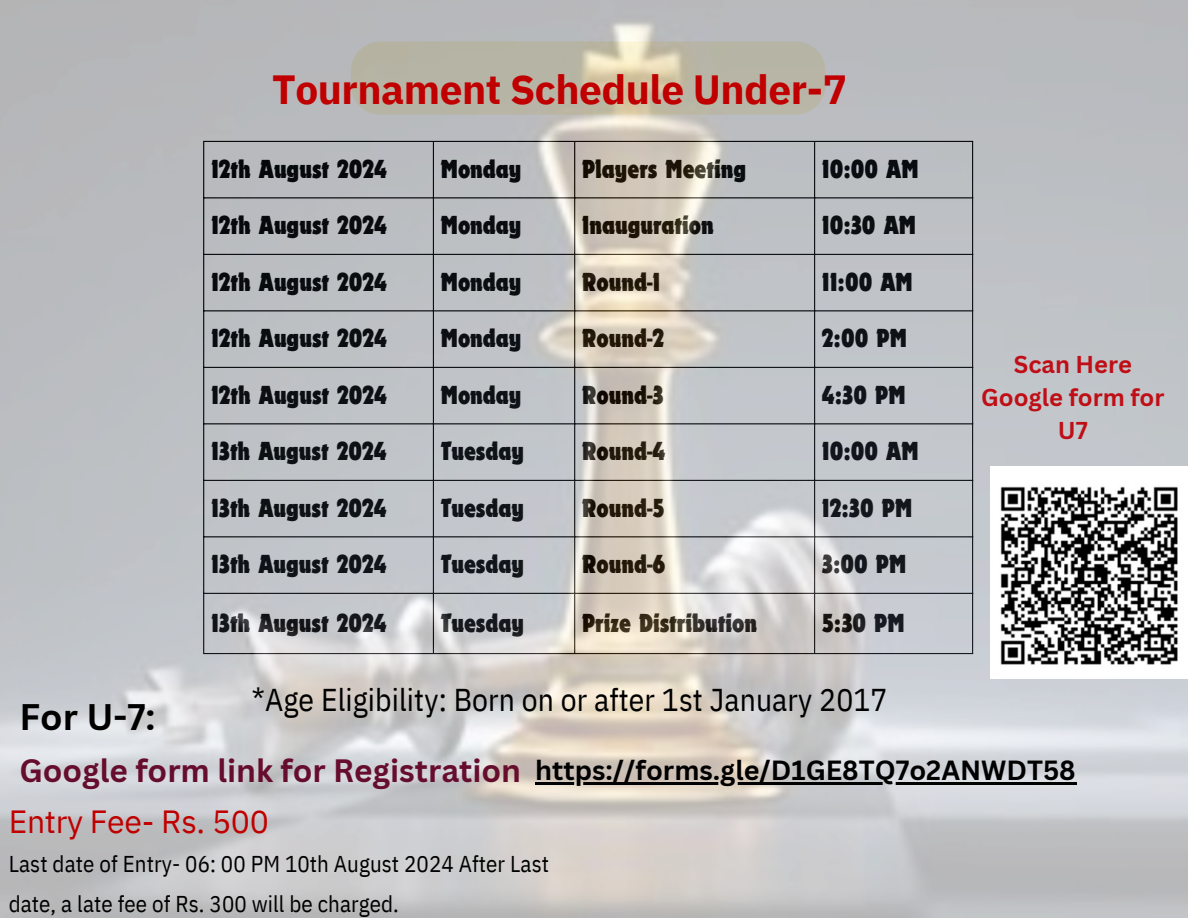
<style>
.page{position:relative;width:1188px;height:918px;background:#fff}
.page>*{position:absolute;margin:0;border:0;box-sizing:border-box;transform-origin:0 0}
.t1{font:700 40.65px "IBM Plex Sans";letter-spacing:-.01em;color:#c00000}
.t2{font:700 36px "Canva Sans";color:#000}
.t3{font:31.95px "IBM Plex Sans";letter-spacing:-.01em;color:#c00000}
.t4{font:31.5px "IBM Plex Sans Cond";letter-spacing:.005em;color:#000}
.t5{font:700 31.5px "Canva Sans";color:#660d2d}
.t6{font:700 condensed 27px "Dynamo Com";color:#000}
.t7{font:700 27px "Canva Sans";color:#000}
.t8{font:700 23.7px/32.7px "Canva Sans";color:#bf0e15;text-align:center}
.t9{font:22.8px "IBM Plex Sans Cond";letter-spacing:.005em;color:#000}
</style>
<div class="page">
<img style="left:0;top:0;width:1188px;height:918px">
<hr style="left:535px;top:782px;width:541px;height:3px;background:#000">
<img style="left:990px;top:467px;width:198px;height:211px">
<p class="t1" style="left:272px;top:63px;width:577px">Tournament Schedule Under-7</p>
<p class="t6" style="left:211px;top:153px;width:178px">12th August 2024</p>
<p class="t6" style="left:441px;top:153px;width:82px">Monday</p>
<h1 class="t6" style="left:582px;top:153px;width:166px">Players Meeting</h1>
<p class="t6" style="left:822px;top:153px;width:98px">10:00 AM</p>
<p class="t6" style="left:211px;top:210px;width:178px">12th August 2024</p>
<p class="t6" style="left:441px;top:210px;width:82px">Monday</p>
<p class="t6" style="left:582px;top:210px;width:133px">Inauguration</p>
<p class="t6" style="left:822px;top:210px;width:96px">10:30 AM</p>
<p class="t6" style="left:211px;top:266px;width:178px">12th August 2024</p>
<p class="t6" style="left:441px;top:266px;width:82px">Monday</p>
<p class="t6" style="left:582px;top:266px;width:80px">Round-1</p>
<p class="t6" style="left:822px;top:266px;width:92px">11:00 AM</p>
<p class="t6" style="left:211px;top:323px;width:178px">12th August 2024</p>
<p class="t6" style="left:441px;top:323px;width:82px">Monday</p>
<p class="t6" style="left:582px;top:323px;width:84px">Round-2</p>
<p class="t6" style="left:822px;top:323px;width:87px">2:00 PM</p>
<p class="t6" style="left:211px;top:379px;width:178px">12th August 2024</p>
<p class="t6" style="left:441px;top:379px;width:82px">Monday</p>
<p class="t6" style="left:582px;top:379px;width:83px">Round-3</p>
<p class="t6" style="left:822px;top:379px;width:85px">4:30 PM</p>
<p class="t6" style="left:211px;top:436px;width:177px">13th August 2024</p>
<p class="t6" style="left:441px;top:436px;width:85px">Tuesday</p>
<p class="t6" style="left:582px;top:436px;width:85px">Round-4</p>
<p class="t6" style="left:822px;top:436px;width:98px">10:00 AM</p>
<p class="t6" style="left:211px;top:492px;width:177px">13th August 2024</p>
<p class="t6" style="left:441px;top:492px;width:85px">Tuesday</p>
<p class="t6" style="left:582px;top:492px;width:84px">Round-5</p>
<p class="t6" style="left:822px;top:492px;width:92px">12:30 PM</p>
<p class="t6" style="left:211px;top:549px;width:177px">13th August 2024</p>
<p class="t6" style="left:441px;top:549px;width:85px">Tuesday</p>
<p class="t6" style="left:582px;top:549px;width:85px">Round-6</p>
<p class="t6" style="left:822px;top:549px;width:86px">3:00 PM</p>
<p class="t6" style="left:211px;top:607px;width:177px">13th August 2024</p>
<p class="t6" style="left:441px;top:607px;width:85px">Tuesday</p>
<p class="t6" style="left:582px;top:607px;width:176px">Prize Distribution</p>
<p class="t6" style="left:822px;top:607px;width:84px">5:30 PM</p>
<h3 class="t8" style="left:981px;top:348px;width:185px">Scan Here<br>Google form for<br>U7</h3>
<p class="t4" style="left:252px;top:678px;width:637px">*Age Eligibility: Born on or after 1st January 2017</p>
<h4 class="t2" style="left:19px;top:691px;width:138px">For U-7:</h4>
<h5 class="t5" style="left:19px;top:748px;width:503px">Google form link for Registration</h5>
<h2 class="t7" style="left:535px;top:751px;width:542px">https://forms.gle/D1GE8TQ7o2ANWDT58</h2>
<p class="t3" style="left:9px;top:801px;width:262px">Entry Fee- Rs. 500</p>
<h6 class="t9" style="left:9px;top:848px;width:542px">Last date of Entry- 06: 00 PM 10th August 2024 After Last</h6>
<p class="t9" style="left:9px;top:889px;width:392px">date, a late fee of Rs. 300 will be charged.</p>
</div>
